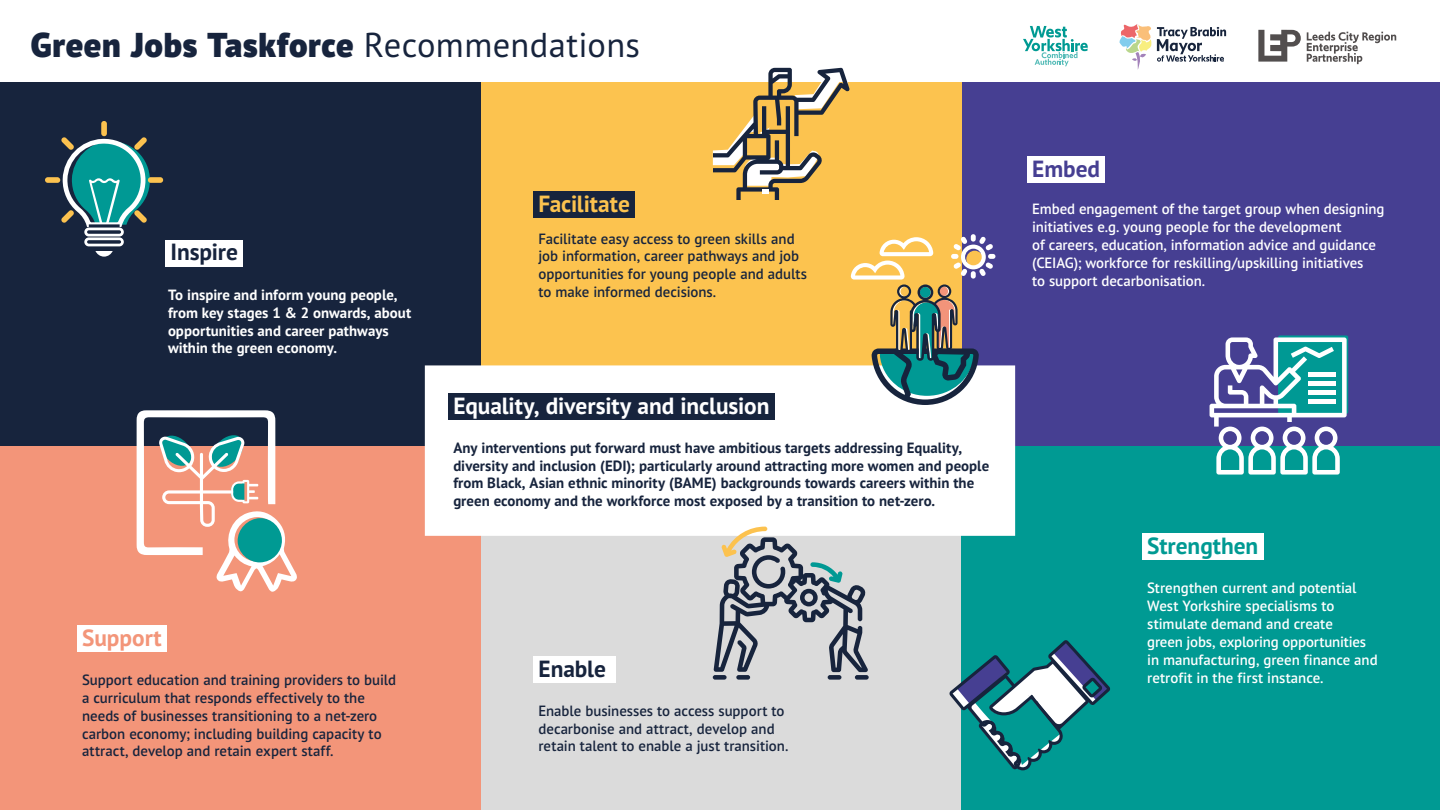
<style>
.page{position:relative;width:1440px;height:810px;background:#fff}
.page>*{position:absolute;margin:0;border:0;box-sizing:border-box;transform-origin:0 0}
.t1{font:900 34.5px "PT Sans Pro";letter-spacing:.02em;color:#17243d}
.t2{font:700 23.4px "PT Sans Pro";letter-spacing:-.005em;color:#fff}
.t3{font:700 23.4px "PT Sans Pro";letter-spacing:-.005em;color:#17243d}
.t4{font:700 23.4px "PT Sans Pro";color:#009a93}
.t5{font:700 23.4px "PT Sans Pro";letter-spacing:-.005em;color:#fcc34f}
.t6{font:700 23.4px "PT Sans Pro";color:#f39579}
.t7{font:700 23.4px "PT Sans Pro";color:#463f92}
.t8{font:600 14.85px/17.9px "PT Sans Pro";color:#17243d}
.t9{font:600 14.85px/17.9px "PT Sans Pro";letter-spacing:-.005em;color:#fff}
.t10{font:700 14.85px/17.9px "PT Sans Pro";color:#17243d}
.t11{font:700 14.85px/17.9px "PT Sans Pro";color:#fff}
.s1{font-weight:400}
</style>
<div class="page">
<div style="left:481px;top:446px;width:481px;height:364px;background:#dbdbdb"></div>
<div style="left:0;top:82px;width:481px;height:364px;background:#17243d"></div>
<div style="left:962px;top:82px;width:478px;height:364px;background:#463f92"></div>
<div style="left:481px;top:82px;width:481px;height:364px;background:#fcc34f"></div>
<div style="left:0;top:446px;width:481px;height:364px;background:#f39579"></div>
<div style="left:962px;top:446px;width:478px;height:364px;background:#009a93"></div>
<svg style="left:1023px;top:26px;width:65px;height:40px"></svg>
<svg style="left:1119px;top:24px;width:107px;height:46px"></svg>
<svg style="left:1307px;top:32px;width:89px;height:32px"></svg>
<svg style="left:1258px;top:30px;width:43px;height:32px"></svg>
<div style="left:77px;top:625px;width:90px;height:27px;background:#fff"></div>
<svg style="left:713px;top:67px;width:136px;height:132px"></svg>
<svg style="left:949px;top:640px;width:161px;height:130px"></svg>
<div style="left:166px;top:240px;width:77px;height:26px;background:#fff"></div>
<div style="left:1142px;top:533px;width:121px;height:27px;background:#fff"></div>
<div style="left:534px;top:191px;width:101px;height:27px;background:#17243d"></div>
<div style="left:1027px;top:156px;width:78px;height:27px;background:#fff"></div>
<div style="left:534px;top:656px;width:82px;height:27px;background:#fff"></div>
<div style="left:425px;top:365px;width:590px;height:171px;background:#fff"></div>
<div style="left:448px;top:394px;width:327px;height:26px;background:#17243d"></div>
<div style="left:101px;top:121px;width:6px;height:15px;background:#fcc24f;border-radius:3px"></div>
<div style="left:45px;top:177px;width:15px;height:6px;background:#fcc24f;border-radius:3px"></div>
<div style="left:148px;top:177px;width:15px;height:6px;background:#fcc24f;border-radius:3px"></div>
<svg style="left:60px;top:137px;width:90px;height:120px"></svg>
<div style="left:971px;top:234px;width:5px;height:8px;background:#fff;border-radius:2px"></div>
<svg style="left:851px;top:236px;width:144px;height:169px"></svg>
<svg style="left:137px;top:410px;width:160px;height:182px"></svg>
<div style="left:1278px;top:335px;width:70px;height:79px;background:#009994;border-radius:2px"></div>
<svg style="left:1210px;top:337px;width:137px;height:138px"></svg>
<div style="left:713px;top:675px;width:14px;height:5px;background:#17243d;border-radius:2px"></div>
<div style="left:736px;top:675px;width:14px;height:5px;background:#17243d;border-radius:2px"></div>
<div style="left:855px;top:675px;width:14px;height:5px;background:#17243d;border-radius:2px"></div>
<div style="left:828px;top:675px;width:13px;height:5px;background:#17243d;border-radius:2px"></div>
<svg style="left:714px;top:527px;width:154px;height:145px"></svg>
<h1 class="t1" style="left:31px;top:22px;width:611px">Green Jobs Taskforce <span class="s1">Recommendations</span></h1>
<h2 class="t3" style="left:171px;top:237px;width:69px">Inspire</h2>
<p class="t11" style="left:168px;top:285px;width:245px">To inspire and inform young people, from key stages 1 &amp; 2 onwards, about opportunities and career pathways within the green economy.</p>
<h2 class="t5" style="left:538px;top:188px;width:93px">Facilitate</h2>
<p class="t8" style="left:538px;top:229px;width:270px">Facilitate easy access to green skills and job information, career pathways and job opportunities for young people and adults to make informed decisions.</p>
<h2 class="t2" style="left:453px;top:391px;width:318px">Equality, diversity and inclusion</h2>
<p class="t10" style="left:453px;top:438px;width:537px">Any interventions put forward must have ambitious targets addressing Equality, diversity and inclusion (EDI); particularly around attracting more women and people from Black, Asian ethnic minority (BAME) backgrounds towards careers within the green economy and the workforce most exposed by a transition to net-zero.</p>
<h2 class="t6" style="left:82px;top:623px;width:81px">Support</h2>
<p class="t8" style="left:82px;top:671px;width:316px">Support education and training providers to build a curriculum that responds effectively to the needs of businesses transitioning to a net-zero carbon economy; including building capacity to attract, develop and retain expert staff.</p>
<h2 class="t3" style="left:538px;top:653px;width:69px">Enable</h2>
<p class="t8" style="left:538px;top:701px;width:251px">Enable businesses to access support to decarbonise and attract, develop and retain talent to enable a just transition.</p>
<h2 class="t7" style="left:1032px;top:153px;width:69px">Embed</h2>
<p class="t9" style="left:1032px;top:200px;width:354px">Embed engagement of the target group when designing initiatives e.g. young people for the development<br>of careers, education, information advice and guidance (CEIAG); workforce for reskilling/upskilling initiatives<br>to support decarbonisation.</p>
<h2 class="t4" style="left:1147px;top:530px;width:113px">Strengthen</h2>
<p class="t9" style="left:1147px;top:579px;width:232px">Strengthen current and potential West Yorkshire specialisms to stimulate demand and create<br>green jobs, exploring opportunities in manufacturing, green finance and retrofit in the first instance.</p>
</div>
